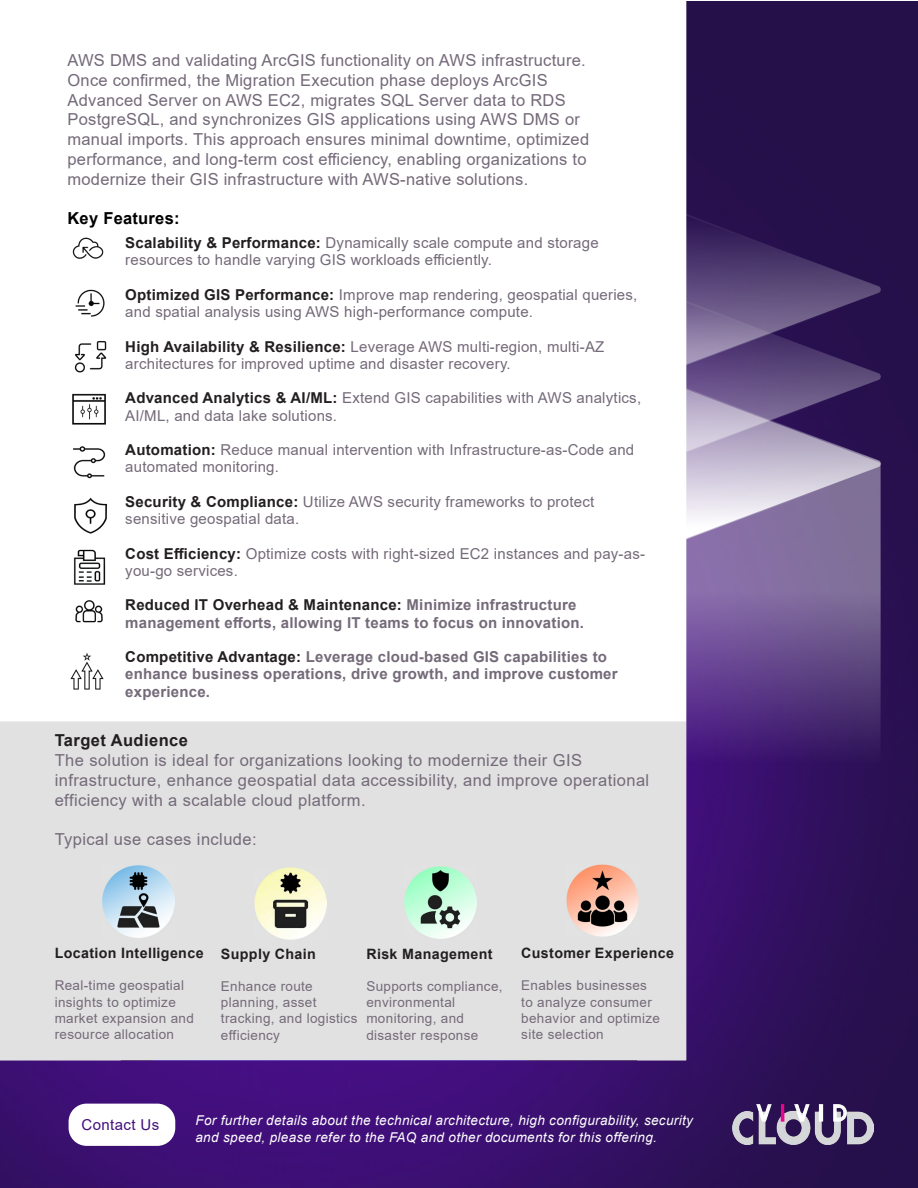
<style>
.page{position:relative;width:918px;height:1188px;background:#fff}
.page>*{position:absolute;margin:0;border:0;box-sizing:border-box;transform-origin:0 0}
.t1{font:16.5px/19.8px "Arial";letter-spacing:.015em;color:#746979}
.t2{font:16.5px/19.8px "Arial";letter-spacing:.025em;color:#746a79}
.t3{font:700 16.5px "Arial";letter-spacing:.025em;color:#231f20}
.t4{font:700 16.5px "Arial";letter-spacing:.015em;color:#000}
.t5{font:15px/17.2px "Arial";letter-spacing:.015em;color:#746a79}
.t6{font:700 15px/17.2px "Arial";letter-spacing:.015em;color:#746a79}
.t7{font:15px "Arial";letter-spacing:.025em;color:#420f7d}
.t8{font:700 14.25px "Arial";letter-spacing:.025em;color:#231f20}
.t9{font:13.5px/16.2px "Arial";letter-spacing:.025em;color:#746a79}
.t10{font:italic 13.5px/16.2px "Arial";letter-spacing:.025em;color:#fff}
.s1{font-weight:700;color:#231f20}
.s2{color:#231f20}
</style>
<div class="page">
<img style="left:0;top:1px;width:918px;height:1187px">
<img style="left:732px;top:1105px;width:142px;height:40px">
<img style="left:73px;top:285px;width:34px;height:36px">
<div style="left:69px;top:1104px;width:106px;height:42px;background:#fff;border-radius:18px"></div>
<img style="left:254px;top:867px;width:72px;height:72px">
<img style="left:102px;top:866px;width:72px;height:72px">
<img style="left:566px;top:864px;width:72px;height:72px">
<img style="left:405px;top:866px;width:72px;height:72px">
<img style="left:69px;top:390px;width:41px;height:39px">
<img style="left:68px;top:549px;width:42px;height:37px">
<img style="left:71px;top:339px;width:38px;height:37px">
<img style="left:70px;top:443px;width:38px;height:38px">
<img style="left:70px;top:230px;width:37px;height:37px">
<img style="left:70px;top:497px;width:40px;height:37px">
<img style="left:73px;top:594px;width:33px;height:34px">
<img style="left:71px;top:653px;width:33px;height:37px">
<p class="t1" style="left:68px;top:50px;width:523px">AWS DMS and validating ArcGIS functionality on AWS infrastructure.<br>Once confirmed, the Migration Execution phase deploys ArcGIS Advanced Server on AWS EC2, migrates SQL Server data to RDS PostgreSQL, and synchronizes GIS applications using AWS DMS or manual imports. This approach ensures minimal downtime, optimized performance, and long-term cost efÏciency, enabling organizations to modernize their GIS infrastructure with AWS-native solutions.</p>
<p class="t4" style="left:68px;top:212px;width:114px">Key Features:</p>
<p class="t5" style="left:125px;top:236px;width:475px"><span class="s1">Scalability &amp; Performance:</span> Dynamically scale compute and storage resources to handle varying GIS workloads efÏciently.</p>
<p class="t5" style="left:125px;top:287px;width:514px"><span class="s1">Optimized GIS Performance:</span> Improve map rendering, geospatial queries, and spatial analysis using AWS high-performance compute.</p>
<p class="t5" style="left:125px;top:338px;width:481px"><span class="s1">High Availability &amp; Resilience:</span> Leverage AWS multi-region, multi-AZ architectures for improved uptime and disaster recovery.</p>
<p class="t5" style="left:125px;top:389px;width:517px"><span class="s1">Advanced Analytics &amp; AI/ML:</span> Extend GIS capabilities with AWS analytics,<br>AI/ML, and data lake solutions.</p>
<p class="t5" style="left:125px;top:441px;width:511px"><span class="s1">Automation:</span> Reduce manual intervention with Infrastructure-as-Code and automated monitoring.</p>
<p class="t5" style="left:125px;top:493px;width:470px"><span class="s1">Security &amp; Compliance:</span> Utilize AWS security frameworks to protect sensitive geospatial data.</p>
<p class="t5" style="left:125px;top:546px;width:521px"><span class="s1">Cost EfÏciency:</span> Optimize costs with right-sized EC2 instances and pay-as&shy;you-go services.</p>
<p class="t6" style="left:125px;top:598px;width:460px"><span class="s2">Reduced IT Overhead &amp; Maintenance:</span> Minimize infrastructure management efforts, allowing IT teams to focus on innovation.</p>
<p class="t6" style="left:125px;top:650px;width:494px"><span class="s2">Competitive Advantage:</span> Leverage cloud-based GIS capabilities to enhance business operations, drive growth, and improve customer experience.</p>
<p class="t3" style="left:55px;top:734px;width:135px">Target Audience</p>
<p class="t2" style="left:55px;top:750px;width:596px">The solution is ideal for organizations looking to modernize their GIS infrastructure, enhance geospatial data accessibility, and improve operational efficiency with a scalable cloud platform.</p>
<p class="t2" style="left:55px;top:831px;width:203px">Typical use cases include:</p>
<p class="t8" style="left:55px;top:948px;width:150px">Location Intelligence</p>
<p class="t9" style="left:55px;top:979px;width:141px">Real-time geospatial insights to optimize market expansion and resource allocation</p>
<p class="t8" style="left:221px;top:948px;width:96px">Supply Chain</p>
<p class="t9" style="left:221px;top:979px;width:138px">Enhance route planning, asset tracking, and logistics efficiency</p>
<p class="t8" style="left:366px;top:948px;width:128px">Risk Management</p>
<p class="t9" style="left:366px;top:979px;width:138px">Supports compliance, environmental monitoring, and disaster response</p>
<p class="t8" style="left:521px;top:948px;width:154px">Customer Experience</p>
<p class="t9" style="left:521px;top:979px;width:140px">Enables businesses to analyze consumer behavior and optimize site selection</p>
<p class="t7" style="left:82px;top:1119px;width:79px">Contact Us</p>
<p class="t10" style="left:195px;top:1114px;width:499px">For further details about the technical architecture, high configurability, security and speed, please refer to the FAQ and other documents for this offering.</p>
</div>
